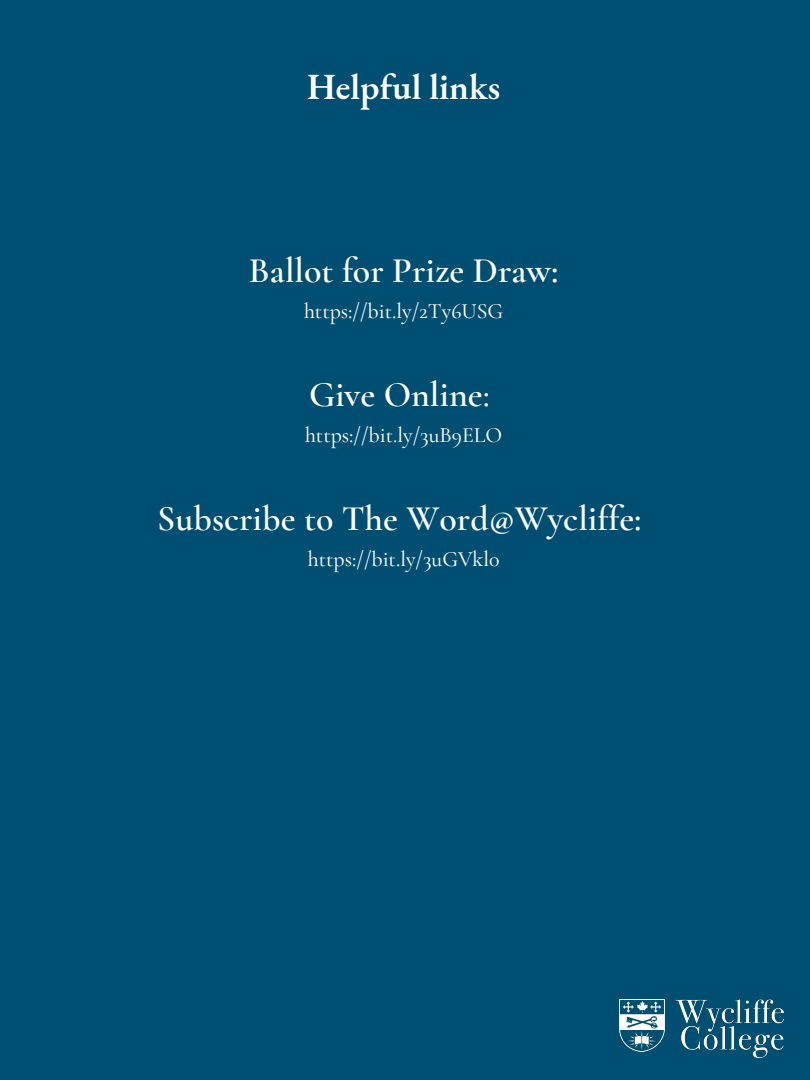
<style>
.page{position:relative;width:810px;height:1080px;background:#004e71}
.page>*{position:absolute;margin:0;border:0;box-sizing:border-box;transform-origin:0 0}
.t1{font:600 35.94px "Cormorant Garamond";color:#fff}
.t2{font:600 35.94px "EB Garamond";color:#fff}
.t3{font:500 21.88px "Cormorant Garamond";color:#fff}
.s1{font-weight:500}
</style>
<div class="page">
<img style="left:620px;top:999px;width:164px;height:59px">
<p class="t2" style="left:307px;top:63px;width:195px">Helpful links</p>
<p class="t1" style="left:249px;top:249px;width:311px">Ballot for Prize Draw:</p>
<p class="t3" style="left:304px;top:297px;width:201px">https://bit.ly/2Ty6USG</p>
<p class="t1" style="left:309px;top:373px;width:182px">Give Online<span class="s1">:</span></p>
<p class="t3" style="left:305px;top:422px;width:199px">https://bit.ly/3uB9ELO</p>
<p class="t1" style="left:157px;top:497px;width:486px">Subscribe to The Word@Wycliffe:</p>
<p class="t3" style="left:308px;top:546px;width:193px">https://bit.ly/3uGVkl0</p>
</div>
